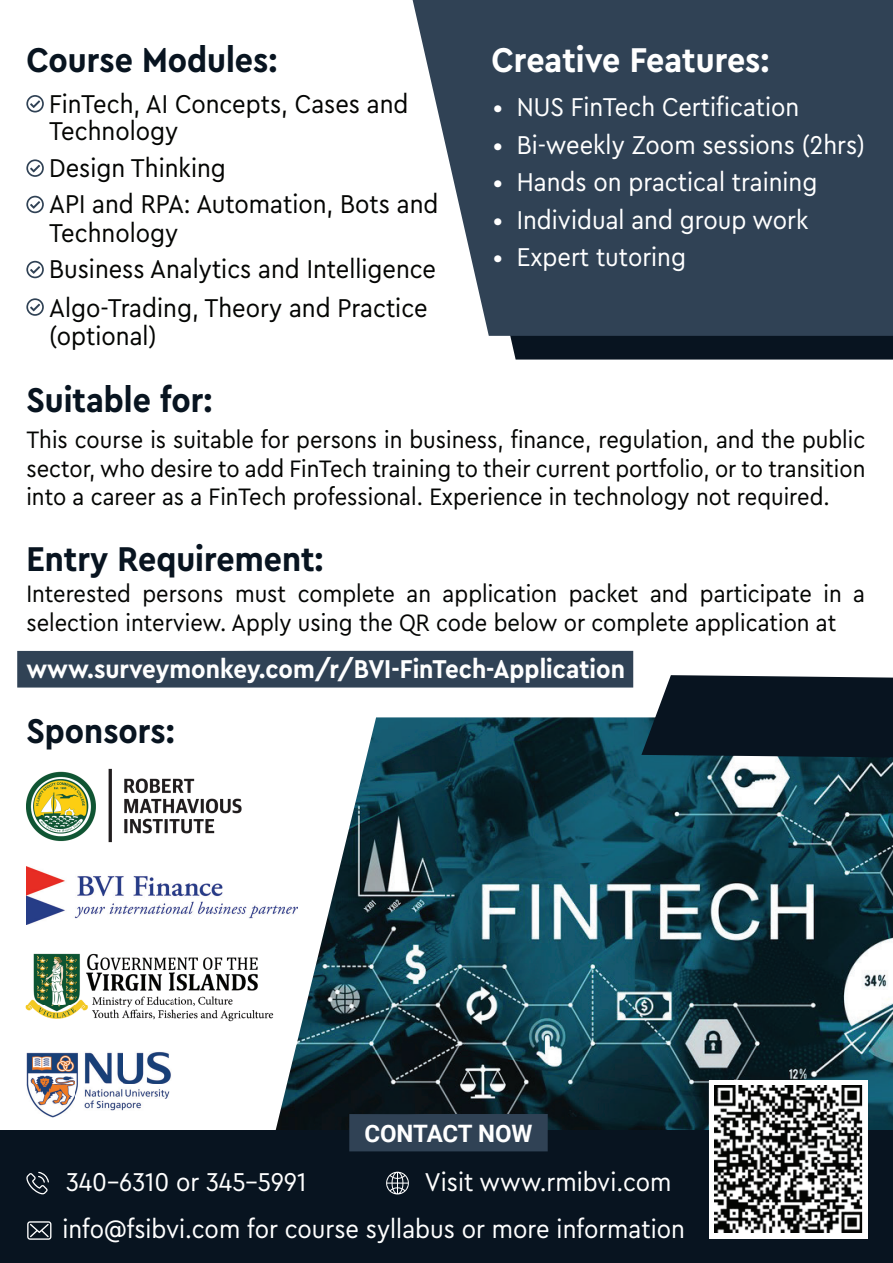
<style>
.page{position:relative;width:893px;height:1263px;background:#fff}
.page>*{position:absolute;margin:0;border:0;box-sizing:border-box;transform-origin:0 0}
.t1{font:700 36px "Cera Compact Pro";color:#081420}
.t2{font:700 36px "Cera Compact Pro";color:#fff}
.t3{font:27px "Cera Compact Pro";color:#fff}
.t4{font:27px/37.5px "Cera Compact Pro";color:#040503}
.t5{font:700 27px "Cera Compact Pro";color:#fff}
.t6{font:24.9px/28.5px "Cera Compact Pro";color:#040503;text-align:justify}
.t7{font:700 24px "Roboto";letter-spacing:-.005em;color:#fff}
</style>
<div class="page">
<div style="left:510px;top:336px;width:383px;height:24px;background:#081420"></div>
<img style="left:276px;top:717px;width:617px;height:413px">
<svg style="left:413px;top:0;width:480px;height:336px;background:#495869"></svg>
<svg style="left:641px;top:675px;width:252px;height:82px;background:#17242f"></svg>
<div style="left:0;top:1130px;width:893px;height:133px;background:#081420"></div>
<svg style="left:26px;top:95px;width:18px;height:17px"></svg>
<svg style="left:26px;top:159px;width:18px;height:18px"></svg>
<svg style="left:26px;top:196px;width:18px;height:17px"></svg>
<svg style="left:26px;top:261px;width:18px;height:17px"></svg>
<svg style="left:26px;top:298px;width:18px;height:18px"></svg>
<div style="left:17px;top:651px;width:616px;height:36px;background:#304255"></div>
<div style="left:349px;top:1114px;width:199px;height:37px;background:#304255"></div>
<svg style="left:27px;top:1221px;width:24px;height:19px"></svg>
<svg style="left:26px;top:1172px;width:23px;height:22px"></svg>
<svg style="left:386px;top:1172px;width:23px;height:22px"></svg>
<img style="left:25px;top:929px;width:257px;height:114px">
<img style="left:27px;top:866px;width:270px;height:59px">
<img style="left:27px;top:1052px;width:144px;height:65px">
<img style="left:26px;top:768px;width:216px;height:75px">
<div style="left:709px;top:1080px;width:158px;height:158px;background:#fff"></div>
<img style="left:714px;top:1085px;width:148px;height:148px">
<h1 class="t1" style="left:26px;top:36px;width:253px">Course Modules:</h1>
<h1 class="t2" style="left:491px;top:36px;width:280px">Creative Features:</h1>
<p class="t4" style="left:49px;top:89px;width:361px;line-height:27px">FinTech, AI Concepts, Cases and<br>Technology</p>
<p class="t4" style="left:49px;top:149px;width:391px;line-height:35.8px">Design Thinking<br>API and RPA: Automation, Bots and</p>
<p class="t4" style="left:49px;top:213px;width:388px">Technology<br>Business Analytics and Intelligence<br>Algo-Trading, Theory and Practice</p>
<p class="t4" style="left:49px;top:316px;width:109px">(optional)</p>
<p class="t3" style="left:493px;top:89px;width:308px">• NUS FinTech Certification</p>
<p class="t3" style="left:493px;top:127px;width:374px">• Bi-weekly Zoom sessions (2hrs)</p>
<p class="t3" style="left:493px;top:164px;width:326px">• Hands on practical training</p>
<p class="t3" style="left:493px;top:202px;width:317px">• Individual and group work</p>
<p class="t3" style="left:493px;top:239px;width:195px">• Expert tutoring</p>
<h1 class="t1" style="left:26px;top:376px;width:188px">Suitable for:</h1>
<p class="t6" style="left:26px;top:424px;width:840px">This course is suitable for persons in business, finance, regulation, and the public sector, who desire to add FinTech training to their current portfolio, or to transition into a career as a FinTech professional. Experience in technology not required.</p>
<h1 class="t1" style="left:26px;top:535px;width:299px">Entry Requirement:</h1>
<p class="t6" style="left:26px;top:578px;width:840px">Interested persons must complete an application packet and participate in a selection interview. Apply using the QR code below or complete application at</p>
<p class="t5" style="left:26px;top:651px;width:600px">www.surveymonkey.com/r/BVI-FinTech-Application</p>
<h1 class="t1" style="left:26px;top:707px;width:150px">Sponsors:</h1>
<p class="t7" style="left:364px;top:1117px;width:170px">CONTACT NOW</p>
<p class="t3" style="left:66px;top:1164px;width:242px">340–6310 or 345–5991</p>
<p class="t3" style="left:425px;top:1164px;width:248px">Visit www.rmibvi.com</p>
<p class="t3" style="left:62px;top:1211px;width:624px">info@fsibvi.com for course syllabus or more information</p>
</div>
